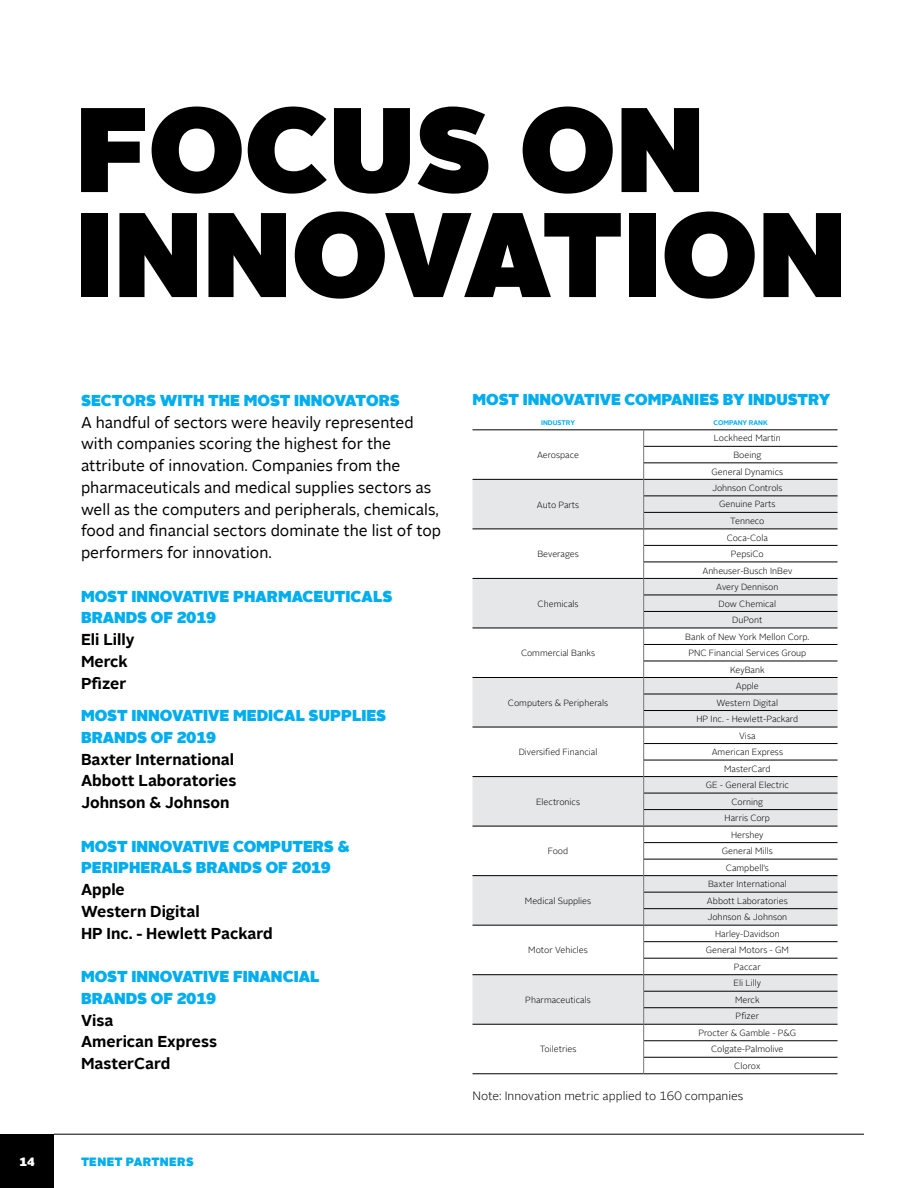
<style>
.page{position:relative;width:918px;height:1188px;background:#fff}
.page>*{position:absolute;margin:0;border:0;box-sizing:border-box;transform-origin:0 0}
.t1{font:900 120px/105px "Alright Sans LT";color:#000}
.t2{font:15.75px/21.8px "Alright Sans LT";color:#000}
.t3{font:900 15.75px/21.8px "Alright Sans LT";color:#00aeef}
.t4{font:700 15.75px/21.8px "Alright Sans LT";color:#000}
.t5{font:300 12px "Alright Sans LT";color:#000}
.t6{font:900 12px "Alright Sans LT";letter-spacing:.025em;color:#00aeef}
.t7{font:900 12px "Alright Sans LT";color:#fff}
.t8{font:300 9px/16.5px "Alright Sans LT";color:#000;text-align:center}
.t9{font:700 6.75px "Alright Sans LT";color:#00aeef}
</style>
<div class="page">
<div style="left:0;top:1134px;width:54px;height:54px;background:#000"></div>
<hr style="left:54px;top:1134px;width:810px;height:1px;background:#000">
<svg style="left:472px;top:480px;width:171px;height:544px;fill:#e6e7e8"></svg>
<svg style="left:644px;top:480px;width:194px;height:544px;background:#dddedf"></svg>
<svg style="left:644px;top:497px;width:194px;height:510px;fill:#e6e7e8"></svg>
<hr style="left:644px;top:446px;width:194px;height:1px;background:#000">
<hr style="left:644px;top:479px;width:194px;height:1px;background:#000">
<hr style="left:644px;top:496px;width:194px;height:1px;background:#000">
<hr style="left:644px;top:529px;width:194px;height:1px;background:#000">
<hr style="left:644px;top:545px;width:194px;height:1px;background:#000">
<hr style="left:644px;top:578px;width:194px;height:1px;background:#000">
<hr style="left:644px;top:595px;width:194px;height:1px;background:#000">
<hr style="left:644px;top:628px;width:194px;height:1px;background:#000">
<hr style="left:644px;top:644px;width:194px;height:1px;background:#000">
<hr style="left:644px;top:677px;width:194px;height:1px;background:#000">
<hr style="left:644px;top:694px;width:194px;height:1px;background:#000">
<hr style="left:644px;top:727px;width:194px;height:1px;background:#000">
<hr style="left:644px;top:743px;width:194px;height:1px;background:#000">
<hr style="left:644px;top:776px;width:194px;height:1px;background:#000">
<hr style="left:644px;top:793px;width:194px;height:1px;background:#000">
<hr style="left:644px;top:826px;width:194px;height:1px;background:#000">
<hr style="left:644px;top:842px;width:194px;height:1px;background:#000">
<hr style="left:644px;top:875px;width:194px;height:1px;background:#000">
<hr style="left:644px;top:892px;width:194px;height:1px;background:#000">
<hr style="left:644px;top:925px;width:194px;height:1px;background:#000">
<hr style="left:644px;top:941px;width:194px;height:1px;background:#000">
<hr style="left:644px;top:974px;width:194px;height:1px;background:#000">
<hr style="left:644px;top:991px;width:194px;height:1px;background:#000">
<hr style="left:644px;top:1024px;width:194px;height:1px;background:#000">
<hr style="left:644px;top:1040px;width:194px;height:1px;background:#000">
<hr style="left:644px;top:1074px;width:194px;height:1px;background:#000">
<hr style="left:472px;top:430px;width:172px;height:1px;background:#000">
<hr style="left:644px;top:430px;width:194px;height:1px;background:#000">
<hr style="left:644px;top:463px;width:194px;height:1px;background:#000">
<hr style="left:472px;top:479px;width:171px;height:1px;background:#000">
<hr style="left:644px;top:512px;width:194px;height:1px;background:#000">
<hr style="left:472px;top:529px;width:171px;height:1px;background:#000">
<hr style="left:644px;top:562px;width:194px;height:1px;background:#000">
<hr style="left:472px;top:578px;width:171px;height:1px;background:#000">
<hr style="left:644px;top:611px;width:194px;height:1px;background:#000">
<hr style="left:472px;top:628px;width:171px;height:1px;background:#000">
<hr style="left:644px;top:661px;width:194px;height:1px;background:#000">
<hr style="left:472px;top:677px;width:171px;height:1px;background:#000">
<hr style="left:644px;top:710px;width:194px;height:1px;background:#000">
<hr style="left:472px;top:727px;width:171px;height:1px;background:#000">
<hr style="left:644px;top:760px;width:194px;height:1px;background:#000">
<hr style="left:472px;top:776px;width:171px;height:1px;background:#000">
<hr style="left:644px;top:809px;width:194px;height:1px;background:#000">
<hr style="left:472px;top:826px;width:171px;height:1px;background:#000">
<hr style="left:644px;top:859px;width:194px;height:1px;background:#000">
<hr style="left:472px;top:875px;width:171px;height:1px;background:#000">
<hr style="left:644px;top:908px;width:194px;height:1px;background:#000">
<hr style="left:472px;top:925px;width:171px;height:1px;background:#000">
<hr style="left:644px;top:958px;width:194px;height:1px;background:#000">
<hr style="left:472px;top:974px;width:171px;height:1px;background:#000">
<hr style="left:644px;top:1007px;width:194px;height:1px;background:#000">
<hr style="left:472px;top:1024px;width:171px;height:1px;background:#000">
<hr style="left:644px;top:1057px;width:194px;height:1px;background:#000">
<hr style="left:472px;top:1074px;width:172px;height:1px;background:#000">
<svg style="left:643px;top:430px;width:1px;height:644px"></svg>
<h1 class="t1" style="left:75px;top:97px;width:773px">FOCUS ON<br>INNOVATION</h1>
<h2 class="t3" style="left:81px;top:389px;width:320px">SECTORS WITH THE MOST INNOVATORS</h2>
<p class="t2" style="left:81px;top:411px;width:362px">A handful of sectors were heavily represented with companies scoring the highest for the attribute of innovation. Companies from the pharmaceuticals and medical supplies sectors as well as the computers and peripherals, chemicals, food and financial sectors dominate the list of top performers for innovation.</p>
<h2 class="t3" style="left:81px;top:585px;width:313px">MOST INNOVATIVE PHARMACEUTICALS<br>BRANDS OF 2019</h2>
<h2 class="t4" style="left:81px;top:629px;width:55px">Eli Lilly<br>Merck<br>Pfizer</h2>
<h2 class="t3" style="left:81px;top:705px;width:307px">MOST INNOVATIVE MEDICAL SUPPLIES<br>BRANDS OF 2019</h2>
<h2 class="t4" style="left:81px;top:748px;width:157px">Baxter International<br>Abbott Laboratories<br>Johnson &amp; Johnson</h2>
<h2 class="t3" style="left:81px;top:835px;width:270px">MOST INNOVATIVE COMPUTERS &amp;<br>PERIPHERALS BRANDS OF 2019</h2>
<h2 class="t4" style="left:81px;top:879px;width:193px">Apple<br>Western Digital<br>HP Inc. - Hewlett Packard</h2>
<h2 class="t3" style="left:81px;top:966px;width:240px">MOST INNOVATIVE FINANCIAL<br>BRANDS OF 2019</h2>
<h2 class="t4" style="left:81px;top:1009px;width:138px">Visa<br>American Express<br>MasterCard</h2>
<h3 class="t7" style="left:20px;top:1153px;width:16px">14</h3>
<h3 class="t6" style="left:81px;top:1153px;width:114px">TENET PARTNERS</h3>
<h2 class="t3" style="left:472px;top:388px;width:359px">MOST INNOVATIVE COMPANIES BY INDUSTRY</h2>
<p class="t9" style="left:541px;top:418px;width:35px">INDUSTRY</p>
<p class="t9" style="left:714px;top:418px;width:55px">COMPANY RANK</p>
<p class="t8" style="left:537px;top:447px;width:44px">Aerospace</p>
<p class="t8" style="left:712px;top:430px;width:73px">Lockheed Martin<br>Boeing<br>General Dynamics</p>
<p class="t8" style="left:537px;top:496px;width:44px">Auto Parts</p>
<p class="t8" style="left:537px;top:546px;width:43px">Beverages</p>
<p class="t8" style="left:538px;top:595px;width:43px">Chemicals</p>
<p class="t8" style="left:521px;top:645px;width:76px">Commercial Banks</p>
<p class="t8" style="left:508px;top:694px;width:102px">Computers &amp; Peripherals</p>
<p class="t8" style="left:519px;top:744px;width:80px">Diversified Financial</p>
<p class="t8" style="left:536px;top:793px;width:46px">Electronics</p>
<p class="t8" style="left:548px;top:843px;width:22px">Food</p>
<p class="t8" style="left:525px;top:893px;width:68px">Medical Supplies</p>
<p class="t8" style="left:528px;top:942px;width:61px">Motor Vehicles</p>
<p class="t8" style="left:525px;top:992px;width:67px">Pharmaceuticals</p>
<p class="t8" style="left:712px;top:480px;width:72px">Johnson Controls<br>Genuine Parts<br>Tenneco</p>
<p class="t8" style="left:702px;top:529px;width:91px">Coca-Cola<br>PepsiCo<br>Anheuser-Busch InBev</p>
<p class="t8" style="left:716px;top:579px;width:64px">Avery Dennison<br>Dow Chemical<br>DuPont</p>
<p class="t8" style="left:685px;top:628px;width:126px">Bank of New York Mellon Corp.<br>PNC Financial Services Group<br>KeyBank</p>
<p class="t8" style="left:696px;top:678px;width:103px">Apple<br>Western Digital<br>HP Inc. - Hewlett-Packard</p>
<p class="t8" style="left:712px;top:727px;width:73px">Visa<br>American Express<br>MasterCard</p>
<p class="t8" style="left:706px;top:777px;width:85px">GE - General Electric<br>Corning<br>Harris Corp</p>
<p class="t8" style="left:722px;top:827px;width:52px">Hershey<br>General Mills<br>Campbell’s</p>
<p class="t8" style="left:707px;top:876px;width:82px;text-align:left">Baxter International<br>Abbott Laboratories<br>Johnson &amp; Johnson</p>
<p class="t8" style="left:706px;top:926px;width:85px">Harley-Davidson<br>General Motors - GM<br>Paccar</p>
<p class="t8" style="left:734px;top:975px;width:29px;text-align:left">Eli Lilly<br>Merck<br>Pfizer</p>
<p class="t8" style="left:698px;top:1025px;width:99px">Procter &amp; Gamble - P&amp;G<br>Colgate-Palmolive<br>Clorox</p>
<h3 class="t5" style="left:472px;top:1087px;width:272px">Note: Innovation metric applied to 160 companies</h3>
<p class="t8" style="left:540px;top:1041px;width:38px">Toiletries</p>
</div>
